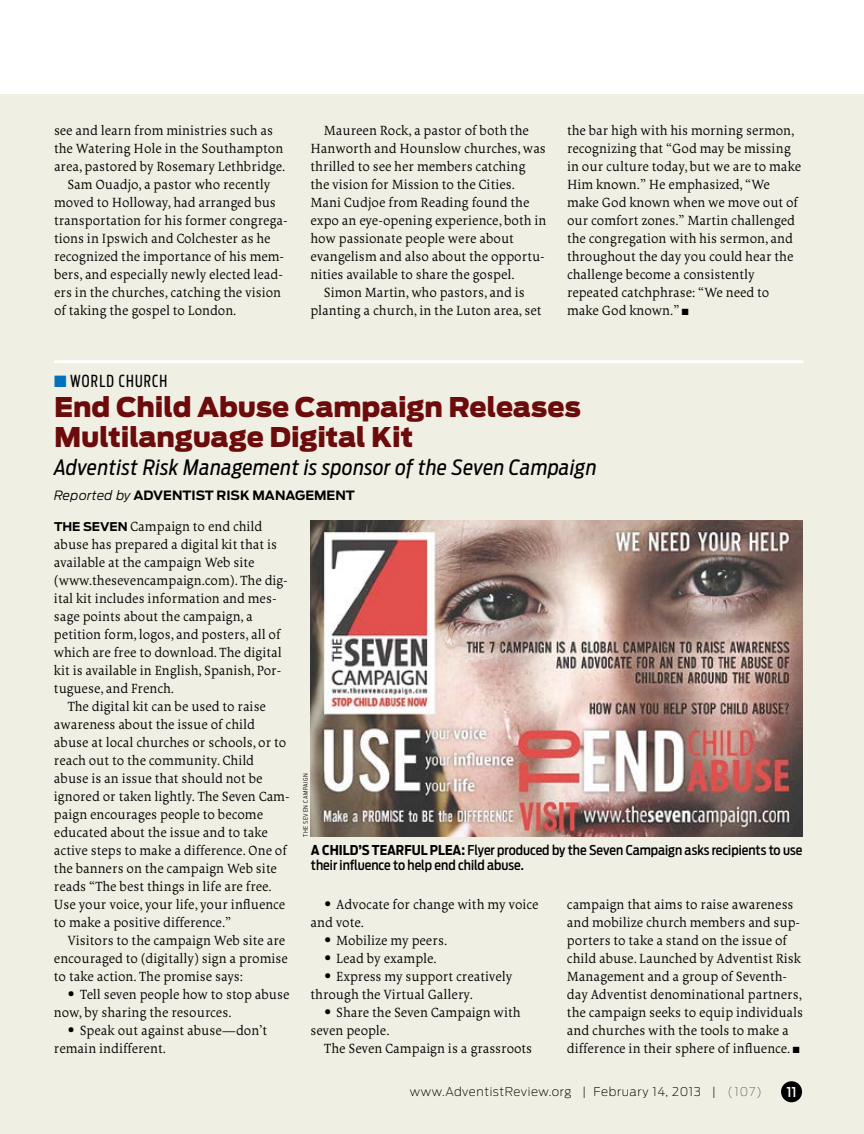
<style>
.page{position:relative;width:864px;height:1134px;background:#fff}
.page>*{position:absolute;margin:0;border:0;box-sizing:border-box;transform-origin:0 0}
.t1{font:900 27px/30px "Antenna";letter-spacing:-.01em;color:#6b0b0c}
.t2{font:italic 21px "Antenna Cond";letter-spacing:.025em;color:#000}
.t3{font:16.5px "Antenna Extra Cond";letter-spacing:.075em;color:#000}
.t4{font:14.25px/18px "Borges Blanca";color:#000}
.t5{font:500 13.5px/15px "Antenna Cond";color:#000}
.t6{font:500 13.5px "Antenna";color:#fff}
.t7{font:italic 300 12.75px "Antenna";letter-spacing:.025em;color:#000}
.t8{font:700 12.75px "Antenna";color:#000}
.t9{font:200 12px "Antenna";letter-spacing:.05em;color:#000}
.t10{font:700 12px "Antenna";color:#000}
.t11{font:300 6px "Antenna Cond";color:#000}
.s1{color:#0072bc}
.s2{font-weight:700;font-style:normal}
.s3{font-size:25.5px}
.s4{font-weight:700}
.s5{font-weight:100}
</style>
<div class="page">
<div style="left:0;top:94px;width:864px;height:1040px;background:#f0efe3"></div>
<hr style="left:54px;top:360px;width:749px;height:3px;background:#fff">
<img style="left:311px;top:521px;width:491px;height:315px">
<div style="left:781px;top:1081px;width:21px;height:21px;background:#000;border-radius:50%"></div>
<p class="t4" style="left:54px;top:121px;width:221px">see and learn from ministries such as</p>
<p class="t4" style="left:54px;top:139px;width:231px">the Watering Hole in the Southampton</p>
<p class="t4" style="left:54px;top:157px;width:233px">area, pastored by Rosemary Lethbridge.</p>
<p class="t4" style="left:67px;top:175px;width:204px">Sam Ouadjo, a pastor who recently</p>
<p class="t4" style="left:54px;top:193px;width:223px">moved to Holloway, had arranged bus</p>
<p class="t4" style="left:54px;top:211px;width:235px">transportation for his former congrega-</p>
<p class="t4" style="left:54px;top:229px;width:218px">tions in Ipswich and Colchester as he</p>
<p class="t4" style="left:54px;top:247px;width:232px">recognized the importance of his mem-</p>
<p class="t4" style="left:54px;top:265px;width:231px">bers, and especially newly elected lead-</p>
<p class="t4" style="left:54px;top:283px;width:229px">ers in the churches, catching the vision</p>
<p class="t4" style="left:54px;top:301px;width:184px">of taking the gospel to London.</p>
<p class="t4" style="left:324px;top:121px;width:206px">Maureen Rock, a pastor of both the</p>
<p class="t4" style="left:310px;top:139px;width:237px">Hanworth and Hounslow churches, was</p>
<p class="t4" style="left:310px;top:157px;width:217px">thrilled to see her members catching</p>
<p class="t4" style="left:310px;top:175px;width:206px">the vision for Mission to the Cities.</p>
<p class="t4" style="left:310px;top:193px;width:221px">Mani Cudjoe from Reading found the</p>
<p class="t4" style="left:310px;top:211px;width:238px">expo an eye-opening experience, both in</p>
<p class="t4" style="left:310px;top:229px;width:205px">how passionate people were about</p>
<p class="t4" style="left:310px;top:247px;width:236px">evangelism and also about the opportu-</p>
<p class="t4" style="left:310px;top:265px;width:206px">nities available to share the gospel.</p>
<p class="t4" style="left:324px;top:283px;width:202px">Simon Martin, who pastors, and is</p>
<p class="t4" style="left:310px;top:301px;width:233px">planting a church, in the Luton area, set</p>
<p class="t4" style="left:567px;top:121px;width:236px">the bar high with his morning sermon, recognizing that “God may be missing in our culture today, but we are to make Him known.” He emphasized, “We make God known when we move out of our comfort zones.” Martin challenged the congregation with his sermon, and throughout the day you could hear the challenge become a consistently repeated catchphrase: “We need to make God known.” ■</p>
<p class="t3" style="left:54px;top:371px;width:115px"><span class="s1">■</span> WORLD CHURCH</p>
<h1 class="t1" style="left:54px;top:392px;width:529px">End Child Abuse Campaign Releases<br>Multilanguage Digital Kit</h1>
<h2 class="t2" style="left:54px;top:455px;width:544px">Adventist Risk Management is sponsor of the Seven Campaign</h2>
<p class="t7" style="left:54px;top:487px;width:100px">Reported by <span class="s2">ADVENTIST</span></p>
<p class="t8" style="left:217px;top:487px;width:60px">RISK MANAGEMENT</p>
<p class="t10" style="left:54px;top:519px;width:48px">THE SEVEN</p>
<p class="t4" style="left:130px;top:517px;width:134px">Campaign to end child</p>
<p class="t4" style="left:54px;top:535px;width:225px">abuse has prepared a digital kit that is</p>
<p class="t4" style="left:54px;top:553px;width:202px">available at the campaign Web site</p>
<p class="t4" style="left:54px;top:571px;width:236px">(www.thesevencampaign.com). The dig-</p>
<p class="t4" style="left:54px;top:589px;width:224px">ital kit includes information and mes-</p>
<p class="t4" style="left:54px;top:607px;width:200px">sage points about the campaign, a</p>
<p class="t4" style="left:54px;top:625px;width:228px">petition form, logos, and posters, all of</p>
<p class="t4" style="left:54px;top:643px;width:229px">which are free to download. The digital</p>
<p class="t4" style="left:54px;top:661px;width:229px">kit is available in English, Spanish, Por-</p>
<p class="t4" style="left:54px;top:679px;width:122px">tuguese, and French.</p>
<p class="t4" style="left:67px;top:697px;width:200px">The digital kit can be used to raise</p>
<p class="t4" style="left:54px;top:715px;width:202px">awareness about the issue of child</p>
<p class="t4" style="left:54px;top:733px;width:234px">abuse at local churches or schools, or to</p>
<p class="t4" style="left:54px;top:751px;width:202px">reach out to the community. Child</p>
<p class="t4" style="left:54px;top:769px;width:210px">abuse is an issue that should not be</p>
<p class="t4" style="left:54px;top:787px;width:237px">ignored or taken lightly. The Seven Cam-</p>
<p class="t4" style="left:54px;top:805px;width:211px">paign encourages people to become</p>
<p class="t4" style="left:54px;top:823px;width:216px">educated about the issue and to take</p>
<p class="t4" style="left:54px;top:841px;width:235px">active steps to make a difference. One of</p>
<p class="t4" style="left:54px;top:859px;width:225px">the banners on the campaign Web site</p>
<p class="t4" style="left:54px;top:877px;width:219px">reads “The best things in life are free.</p>
<p class="t4" style="left:54px;top:895px;width:233px">Use your voice, your life, your influence</p>
<p class="t4" style="left:54px;top:913px;width:179px">to make a positive difference.”</p>
<p class="t4" style="left:67px;top:931px;width:219px">Visitors to the campaign Web site are</p>
<p class="t4" style="left:54px;top:949px;width:235px">encouraged to (digitally) sign a promise</p>
<p class="t4" style="left:54px;top:967px;width:191px">to take action. The promise says:</p>
<p class="t4" style="left:54px;top:985px;width:237px;text-indent:14px"><span class="s3">•</span> Tell seven people how to stop abuse now, by sharing the resources.</p>
<p class="t4" style="left:54px;top:1021px;width:215px;text-indent:14px"><span class="s3">•</span> Speak out against abuse—don’t remain indifferent.</p>
<p class="t11" style="left:302px;top:837px;width:65px;rotate:-90deg">The Seven Campaign</p>
<p class="t5" style="left:311px;top:842px;width:493px"><span class="s4">A CHILD’S TEARFUL PLEA:</span> Flyer produced by the Seven Campaign asks recipients to use their influence to help end child abuse.</p>
<p class="t4" style="left:310px;top:895px;width:230px;text-indent:14px"><span class="s3">•</span> Advocate for change with my voice and vote.</p>
<p class="t4" style="left:324px;top:931px;width:125px"><span class="s3">•</span> Mobilize my peers.</p>
<p class="t4" style="left:324px;top:949px;width:114px"><span class="s3">•</span> Lead by example.</p>
<p class="t4" style="left:310px;top:967px;width:203px;text-indent:14px"><span class="s3">•</span> Express my support creatively through the Virtual Gallery.</p>
<p class="t4" style="left:310px;top:1003px;width:212px;text-indent:14px"><span class="s3">•</span> Share the Seven Campaign with seven people.</p>
<p class="t4" style="left:324px;top:1039px;width:210px">The Seven Campaign is a grassroots</p>
<p class="t4" style="left:567px;top:895px;width:238px">campaign that aims to raise awareness and mobilize church members and sup&shy;porters to take a stand on the issue of child abuse. Launched by Adventist Risk Management and a group of Seventh&shy;day Adventist denominational partners, the campaign seeks to equip individuals and churches with the tools to make a difference in their sphere of influence. ■</p>
<p class="t9" style="left:410px;top:1085px;width:354px">www.AdventistReview.org | February 14, 2013 | <span class="s5">(107)</span></p>
<p class="t6" style="left:786px;top:1084px;width:12px">11</p>
</div>
